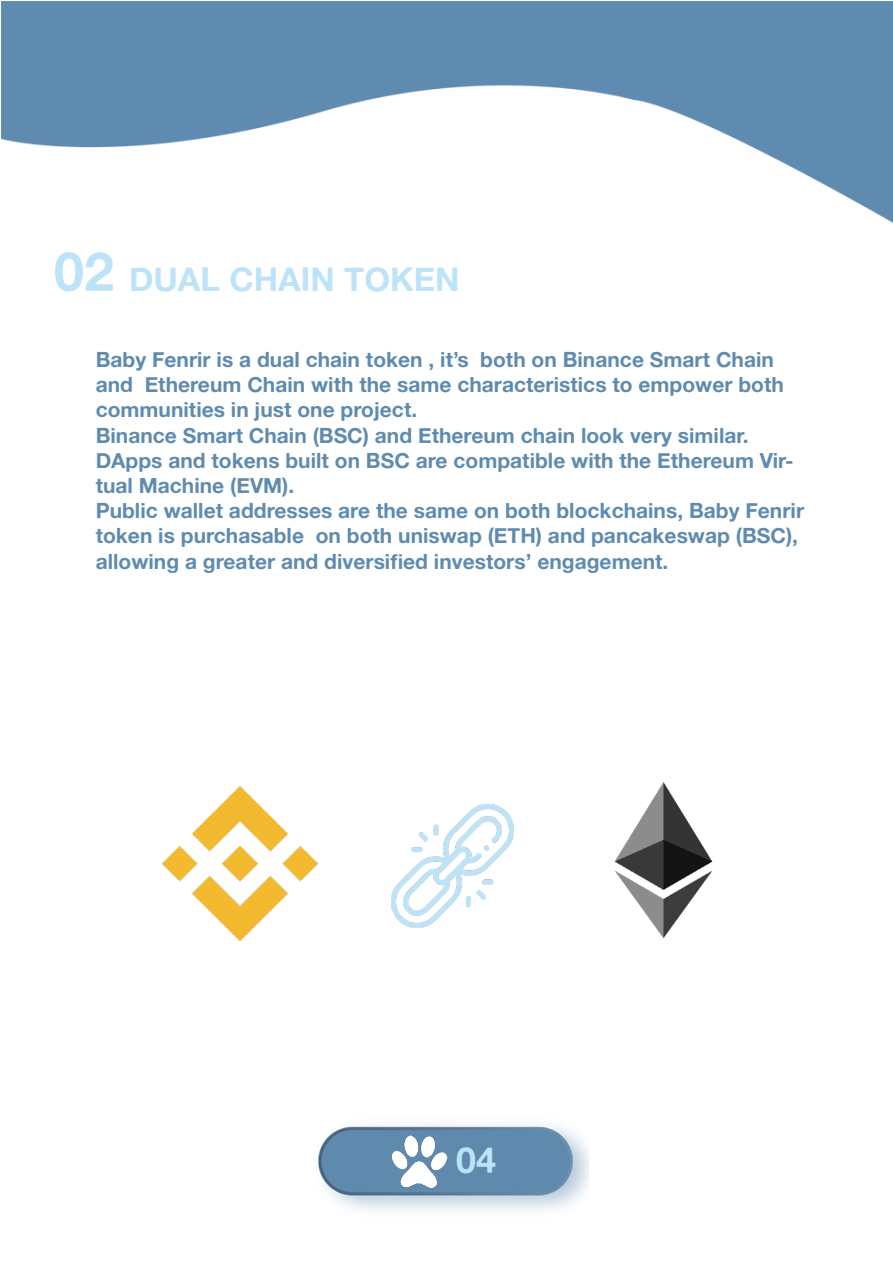
<style>
.page{position:relative;width:893px;height:1263px;background:#fff}
.page>*{position:absolute;margin:0;border:0;box-sizing:border-box;transform-origin:0 0}
.t1{font:36px "Alte Haas Grotesk Bold";color:#bce3f8}
.t2{font:33px "Alte Haas Grotesk Bold";color:#bce3f8}
.t3{font:21px/25.2px "Alte Haas Grotesk Bold";color:#5e8baf}
.s1{font-size:54px}
</style>
<div class="page">
<img style="left:1px;top:1px;width:892px;height:222px">
<img style="left:318px;top:1125px;width:271px;height:85px">
<img style="left:163px;top:786px;width:154px;height:155px">
<img style="left:614px;top:782px;width:99px;height:156px">
<img style="left:391px;top:805px;width:122px;height:122px">
<img style="left:391px;top:1135px;width:56px;height:53px">
<h2 class="t2" style="left:54px;top:259px;width:407px"><span class="s1">02</span> DUAL CHAIN TOKEN</h2>
<p class="t3" style="left:96px;top:346px;width:710px">Baby Fenrir is a dual chain token , it’s both on Binance Smart Chain and Ethereum Chain with the same characteristics to empower both communities in just one project.<br>Binance Smart Chain (BSC) and Ethereum chain look very similar.<br>DApps and tokens built on BSC are compatible with the Ethereum Vir&shy;tual Machine (EVM).<br>Public wallet addresses are the same on both blockchains, Baby Fenrir token is purchasable on both uniswap (ETH) and pancakeswap (BSC), allowing a greater and diversified investors’ engagement.</p>
<h1 class="t1" style="left:456px;top:1138px;width:42px">04</h1>
</div>
